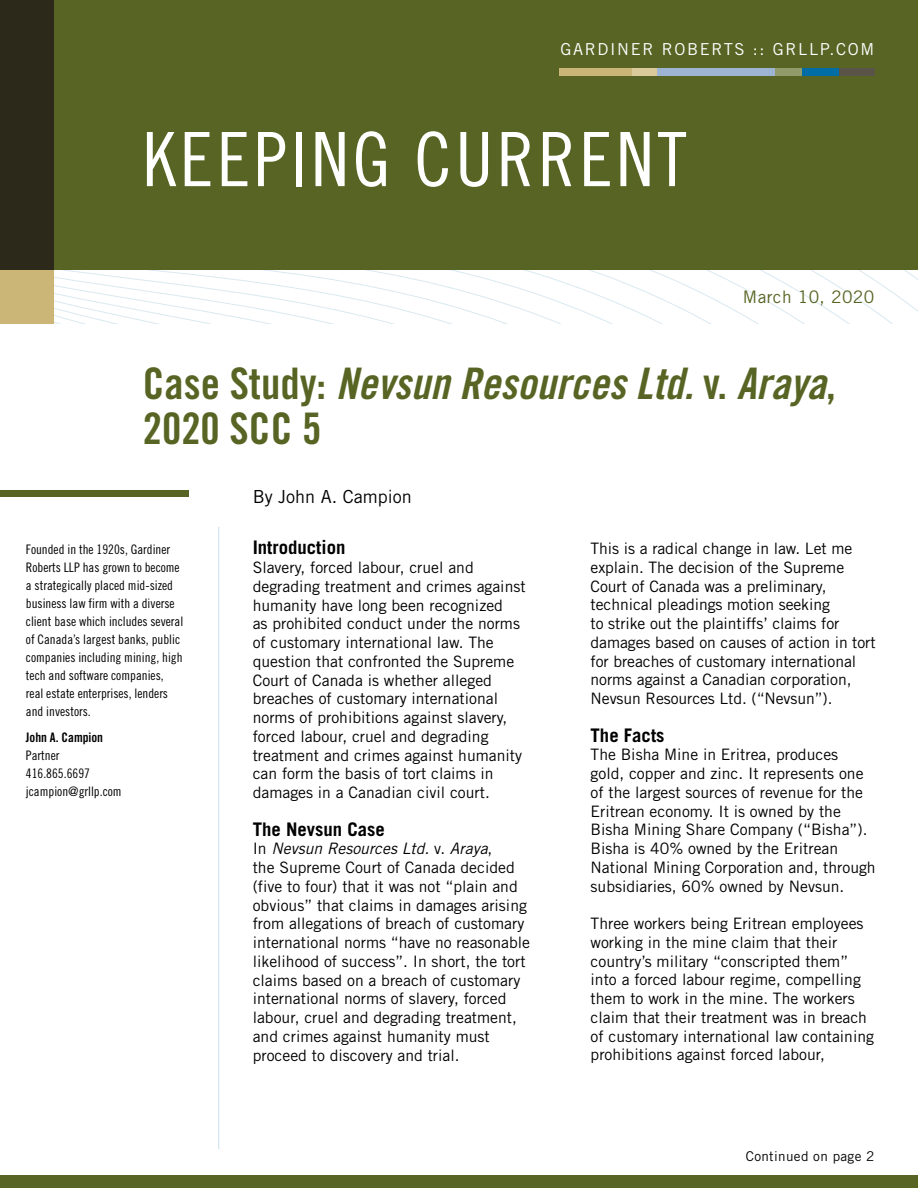
<style>
.page{position:relative;width:918px;height:1188px;background:#fff}
.page>*{position:absolute;margin:0;border:0;box-sizing:border-box;transform-origin:0 0}
.t1{font:75px "Trade Gothic LT Std Cn 18";letter-spacing:.05em;color:#fff}
.t2{font:43.5px/45px "Trade Gothic LT Std Bd Cn 20 Obl";color:#576423}
.t3{font:700 18.75px "Trade Gothic LT Std";color:#000}
.t4{font:18px "Trade Gothic LT Std";color:#000}
.t5{font:17.25px "Trade Gothic LT Std";letter-spacing:.025em;color:#576423}
.t6{font:16.5px "Trade Gothic LT Std";letter-spacing:.1em;color:#fff}
.t7{font:15.75px/18.8px "Trade Gothic LT Std";color:#000}
.t8{font:13.5px "Trade Gothic LT Std";letter-spacing:.025em;color:#000}
.t9{font:13.2px/18px "Trade Gothic LT Std Cn 18";color:#000}
.t10{font:13.2px "Trade Gothic LT Std Bd Cn 20";color:#000}
.s1{font-family:"Trade Gothic LT Std Bd Cn 20"}
.s2{font-style:italic}
</style>
<div class="page">
<svg style="left:54px;top:270px;width:864px;height:54px"></svg>
<div style="left:54px;top:0;width:864px;height:270px;background:#576423"></div>
<div style="left:0;top:490px;width:189px;height:7px;background:#576423"></div>
<hr style="left:218px;top:527px;width:1px;height:622px;background:#c8ddeb">
<div style="left:0;top:0;width:54px;height:270px;background:#2c291a"></div>
<div style="left:0;top:270px;width:54px;height:54px;background:#cbb677"></div>
<div style="left:0;top:1175px;width:918px;height:13px;background:#576423"></div>
<div style="left:559px;top:68px;width:74px;height:8px;background:#cbb677"></div>
<div style="left:633px;top:68px;width:25px;height:8px;background:#dac99a"></div>
<div style="left:657px;top:68px;width:118px;height:8px;background:#9db4d2"></div>
<div style="left:775px;top:68px;width:28px;height:8px;background:#919b6a"></div>
<div style="left:803px;top:68px;width:36px;height:8px;background:#006ea5"></div>
<div style="left:839px;top:68px;width:35px;height:8px;background:#595447"></div>
<p class="t6" style="left:560px;top:39px;width:315px">GARDINER ROBERTS :: GRLLP.COM</p>
<p class="t1" style="left:143px;top:115px;width:545px">KEEPING CURRENT</p>
<p class="t5" style="left:743px;top:286px;width:133px">March 10, 2020</p>
<p class="t2" style="left:143px;top:362px;width:695px"><span class="s1">Case Study:</span> Nevsun Resources Ltd. <span class="s1">v.</span> Araya<span class="s1">,<br>2020 SCC 5</span></p>
<p class="t9" style="left:26px;top:540px;width:159px">Founded in the 1920s, Gardiner<br>Roberts LLP has grown to become a strategically placed mid-sized business law firm with a diverse client base which includes several of Canada’s largest banks, public companies including mining, high tech and software companies, real estate enterprises, lenders and investors.</p>
<p class="t10" style="left:26px;top:729px;width:79px">John A. Campion</p>
<p class="t9" style="left:26px;top:746px;width:35px">Partner</p>
<p class="t9" style="left:26px;top:764px;width:66px">416.865.6697</p>
<p class="t9" style="left:26px;top:782px;width:97px">jcampion@grllp.com</p>
<p class="t4" style="left:253px;top:486px;width:160px">By John A. Campion</p>
<p class="t3" style="left:253px;top:536px;width:94px">Introduction</p>
<p class="t7" style="left:253px;top:558px;width:274px">Slavery, forced labour, cruel and degrading treatment and crimes against humanity have long been recognized<br>as prohibited conduct under the norms of customary international law. The question that confronted the Supreme Court of Canada is whether alleged breaches of customary international norms of prohibitions against slavery, forced labour, cruel and degrading treatment and crimes against humanity can form the basis of tort claims in damages in a Canadian civil court.</p>
<p class="t3" style="left:253px;top:817px;width:134px">The Nevsun Case</p>
<p class="t7" style="left:253px;top:839px;width:279px">In <span class="s2">Nevsun Resources Ltd.</span> v. <span class="s2">Araya</span>,<br>the Supreme Court of Canada decided (five to four) that it was not “plain and obvious” that claims in damages arising from allegations of breach of customary international norms “have no reasonable likelihood of success”. In short, the tort claims based on a breach of customary international norms of slavery, forced labour, cruel and degrading treatment, and crimes against humanity must proceed to discovery and trial.</p>
<p class="t7" style="left:591px;top:539px;width:287px">This is a radical change in law. Let me explain. The decision of the Supreme Court of Canada was a preliminary, technical pleadings motion seeking<br>to strike out the plaintiffs’ claims for damages based on causes of action in tort for breaches of customary international norms against a Canadian corporation, Nevsun Resources Ltd. (“Nevsun”).</p>
<p class="t3" style="left:591px;top:723px;width:75px">The Facts</p>
<p class="t7" style="left:591px;top:745px;width:287px">The Bisha Mine in Eritrea, produces gold, copper and zinc. It represents one of the largest sources of revenue for the Eritrean economy. It is owned by the Bisha Mining Share Company (“Bisha”).<br>Bisha is 40% owned by the Eritrean National Mining Corporation and, through subsidiaries, 60% owned by Nevsun.</p>
<p class="t7" style="left:591px;top:914px;width:285px">Three workers being Eritrean employees working in the mine claim that their country’s military “conscripted them” into a forced labour regime, compelling them to work in the mine. The workers claim that their treatment was in breach of customary international law containing prohibitions against forced labour,</p>
<p class="t8" style="left:746px;top:1148px;width:130px">Continued on page 2</p>
</div>
